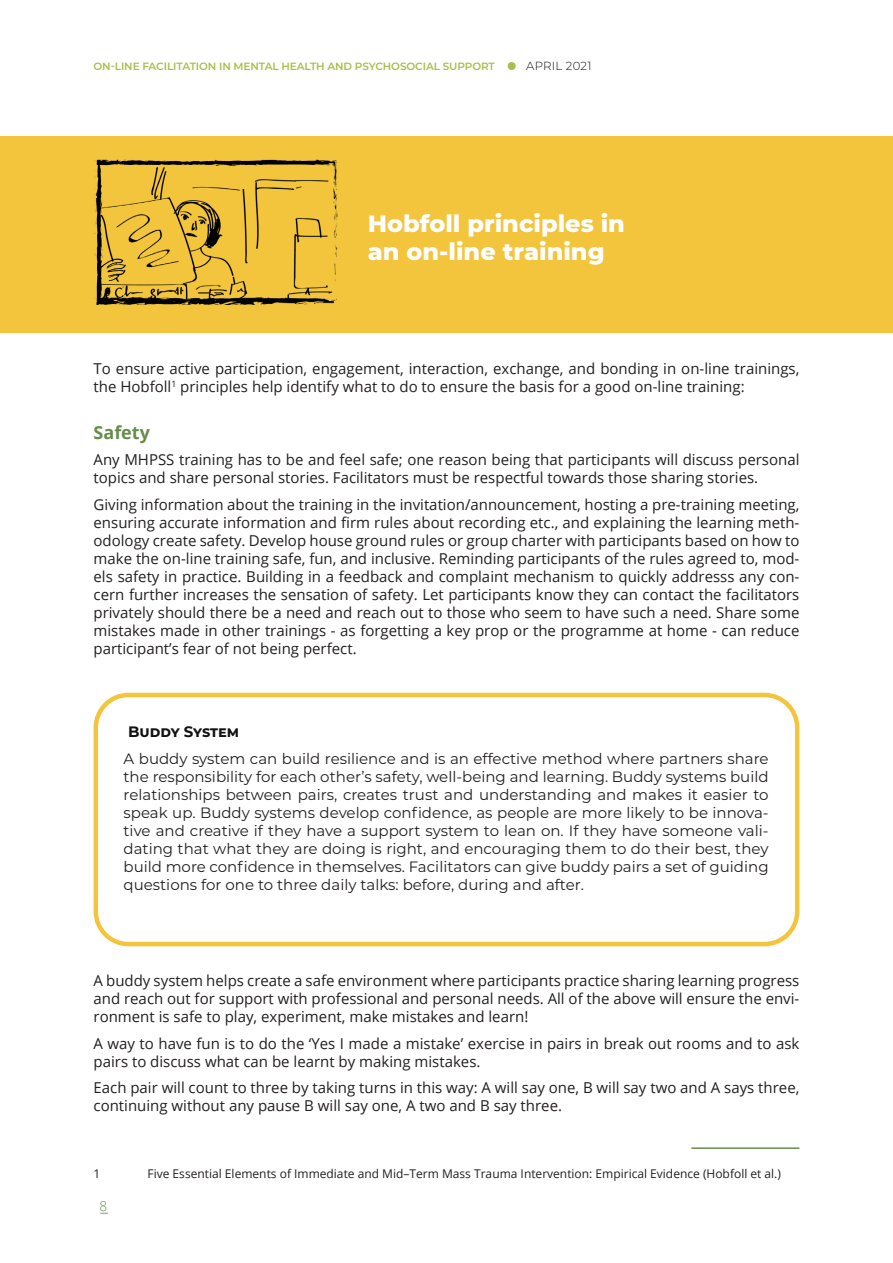
<style>
.page{position:relative;width:893px;height:1263px;background:#fff}
.page>*{position:absolute;margin:0;border:0;box-sizing:border-box;transform-origin:0 0}
.Rubrik_2{font:800 24px/28.8px "Montserrat";color:#fff}
.Subheader_1{font:700 18px "Open Sans";color:#668c4a}
.Body_copy{font:15px/18px "Open Sans";color:#231f20}
.Textbox_body{font:15px/18px "Montserrat";color:#231f20;text-align:justify}
.Textbox_header{font:700 15px "Montserrat";letter-spacing:-.005em;color:#121212}
.t1{font:300 13.5px "Open Sans";color:#668c4a}
.footnote{font:12px "Open Sans";color:#231f20}
.t2{font:300 11.7px "Montserrat";letter-spacing:.02em;color:#10110f}
.t3{font:600 10.5px "Montserrat";letter-spacing:-.01em;color:#a6bf4b}
.s1{font-family:"Calibri";font-weight:400;font-size:25.5px;color:#a6bf4b}
</style>
<div class="page">
<svg style="left:100px;top:1212px;width:8px;height:2px"></svg>
<hr style="left:691px;top:1147px;width:108px;height:2px;background:#668c4a">
<div style="left:94px;top:693px;width:705px;height:253px;border:4px solid #f2c53d;border-radius:33px"></div>
<div style="left:0;top:136px;width:893px;height:197px;background:#f2c53d"></div>
<img style="left:94px;top:159px;width:244px;height:146px">
<p class="t3" style="left:94px;top:59px;width:403px">ON-LINE FACILITATION IN MENTAL HEALTH AND PSYCHOSOCIAL SUPPORT</p>
<p class="t2" style="left:505px;top:58px;width:88px"><span class="s1">•</span> APRIL 2021</p>
<p class="Rubrik_2" style="left:368px;top:207px;width:259px">Hobfoll principles in an on-line training</p>
<p class="Body_copy" style="left:94px;top:359px;width:707px">To ensure active participation, engagement, interaction, exchange, and bonding in on-line trainings, the Hobfoll<sup>1</sup> principles help identify what to do to ensure the basis for a good on-line training:</p>
<p class="Subheader_1" style="left:94px;top:419px;width:58px">Safety</p>
<p class="Body_copy" style="left:94px;top:450px;width:707px">Any MHPSS training has to be and feel safe; one reason being that participants will discuss personal topics and share personal stories. Facilitators must be respectful towards those sharing stories.</p>
<p class="Body_copy" style="left:94px;top:495px;width:707px;text-align:justify">Giving information about the training in the invitation/announcement, hosting a pre-training meeting, ensuring accurate information and firm rules about recording etc., and explaining the learning meth&shy;odology create safety. Develop house ground rules or group charter with participants based on how to make the on-line training safe, fun, and inclusive. Reminding participants of the rules agreed to, mod&shy;els safety in practice. Building in a feedback and complaint mechanism to quickly addresss any con&shy;cern further increases the sensation of safety. Let participants know they can contact the facilitators privately should there be a need and reach out to those who seem to have such a need. Share some mistakes made in other trainings - as forgetting a key prop or the programme at home - can reduce participant’s fear of not being perfect.</p>
<p class="Textbox_header" style="left:128px;top:721px;width:113px">Buddy System</p>
<p class="Textbox_body" style="left:124px;top:749px;width:647px">A buddy system can build resilience and is an effective method where partners share the responsibility for each other’s safety, well-being and learning. Buddy systems build relationships between pairs, creates trust and understanding and makes it easier to speak up. Buddy systems develop confidence, as people are more likely to be innova&shy;tive and creative if they have a support system to lean on. If they have someone vali&shy;dating that what they are doing is right, and encouraging them to do their best, they build more confidence in themselves. Facilitators can give buddy pairs a set of guiding questions for one to three daily talks: before, during and after.</p>
<p class="Body_copy" style="left:94px;top:971px;width:707px;text-align:justify">A buddy system helps create a safe environment where participants practice sharing learning progress and reach out for support with professional and personal needs. All of the above will ensure the envi&shy;ronment is safe to play, experiment, make mistakes and learn!</p>
<p class="Body_copy" style="left:94px;top:1034px;width:707px">A way to have fun is to do the ‘Yes I made a mistake’ exercise in pairs in break out rooms and to ask pairs to discuss what can be learnt by making mistakes.</p>
<p class="Body_copy" style="left:94px;top:1078px;width:707px">Each pair will count to three by taking turns in this way: A will say one, B will say two and A says three, continuing without any pause B will say one, A two and B say three.</p>
<p class="footnote" style="left:94px;top:1165px;width:8px">1</p>
<p class="footnote" style="left:148px;top:1165px;width:635px">Five Essential Elements of Immediate and Mid–Term Mass Trauma Intervention: Empirical Evidence (Hobfoll et al.)</p>
<p class="t1" style="left:99px;top:1197px;width:9px">8</p>
</div>
